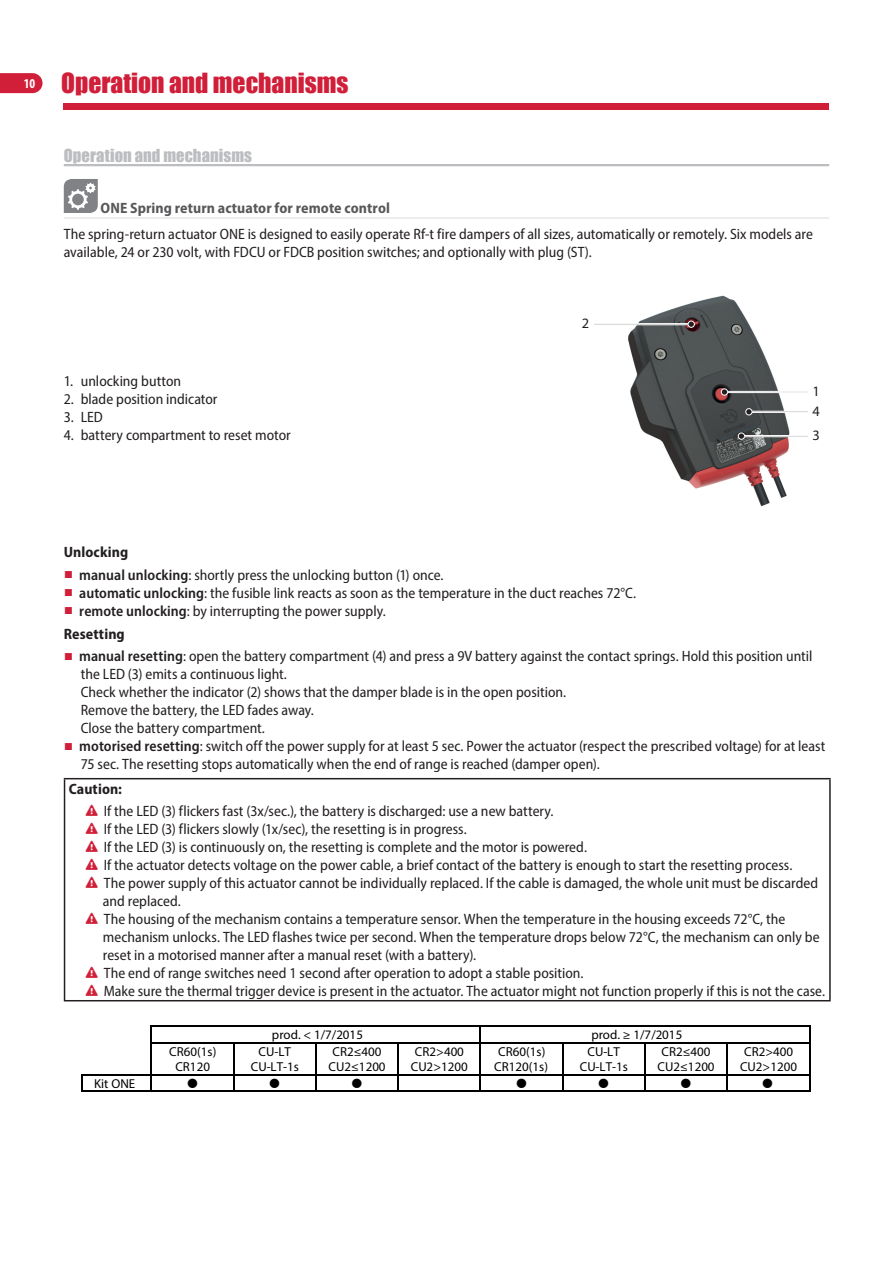
<style>
.page{position:relative;width:893px;height:1263px;background:#fff}
.page>*{position:absolute;margin:0;border:0;box-sizing:border-box;transform-origin:0 0}
.t1{font:25.5px "Impact";color:#d11e39}
.t2{font:16.5px "Impact";letter-spacing:.005em;color:#bcbdc0}
.t3{font:semi-condensed 15px/18px "Myriad Pro";color:#231f20}
.t4{font:700 semi-condensed 15px "Myriad Pro";letter-spacing:.005em;color:#57585a}
.t5{font:700 semi-condensed 15px "Myriad Pro";letter-spacing:.005em;color:#231f20}
.t6{font:14.4px "Myriad Pro";color:#231f20}
.t7{font:12.9px/15.6px "Myriad Pro";color:#000001;text-align:center}
.s1{font-weight:700}
.s2{font-family:"Lucida Sans Unicode";font-stretch:normal;font-size:12px;color:#d11e39}
.s3{font-weight:600}
</style>
<div class="page">
<div style="left:64px;top:103px;width:765px;height:6px;background:#d11e39"></div>
<svg style="left:0;top:73px;width:43px;height:20px"></svg>
<hr style="left:64px;top:164px;width:765px;height:2px;background:#bcbdc0">
<hr style="left:64px;top:217px;width:765px;height:2px;background:#e6e7e9">
<svg style="left:64px;top:179px;width:34px;height:34px"></svg>
<img style="left:594px;top:295px;width:214px;height:212px">
<svg style="left:688px;top:321px;width:6px;height:6px"></svg>
<div style="left:721px;top:389px;width:7px;height:6px;border:1px solid #fff;border-radius:3px"></div>
<div style="left:738px;top:433px;width:7px;height:6px;border:1px solid #fff;border-radius:3px"></div>
<div style="left:746px;top:408px;width:6px;height:7px;border:1px solid #fff;border-radius:3px"></div>
<hr style="left:64px;top:778px;width:767px;height:1px;background:#231f20">
<hr style="left:64px;top:779px;width:1px;height:221px;background:#231f20">
<hr style="left:829px;top:779px;width:2px;height:221px;background:#231f20">
<hr style="left:64px;top:1000px;width:767px;height:1px;background:#231f20">
<hr style="left:152px;top:1025px;width:328px;height:1px;background:#000001">
<hr style="left:481px;top:1025px;width:328px;height:1px;background:#000001">
<svg style="left:151px;top:1025px;width:1px;height:18px"></svg>
<hr style="left:152px;top:1042px;width:81px;height:1px;background:#000001">
<hr style="left:234px;top:1042px;width:81px;height:1px;background:#000001">
<hr style="left:316px;top:1042px;width:82px;height:1px;background:#000001">
<hr style="left:399px;top:1042px;width:81px;height:1px;background:#000001">
<svg style="left:480px;top:1025px;width:1px;height:18px"></svg>
<hr style="left:481px;top:1042px;width:81px;height:1px;background:#000001">
<hr style="left:563px;top:1042px;width:81px;height:1px;background:#000001">
<hr style="left:645px;top:1042px;width:81px;height:1px;background:#000001">
<hr style="left:728px;top:1042px;width:81px;height:1px;background:#000001">
<svg style="left:809px;top:1025px;width:1px;height:18px"></svg>
<hr style="left:151px;top:1043px;width:1px;height:31px;background:#000001">
<hr style="left:233px;top:1043px;width:1px;height:31px;background:#000001">
<hr style="left:315px;top:1043px;width:1px;height:31px;background:#000001">
<hr style="left:398px;top:1043px;width:1px;height:31px;background:#000001">
<hr style="left:480px;top:1043px;width:1px;height:31px;background:#000001">
<hr style="left:562px;top:1043px;width:1px;height:31px;background:#000001">
<hr style="left:644px;top:1043px;width:1px;height:31px;background:#000001">
<hr style="left:726px;top:1043px;width:2px;height:31px;background:#000001">
<hr style="left:809px;top:1043px;width:1px;height:31px;background:#000001">
<hr style="left:84px;top:1074px;width:67px;height:1px;background:#000001">
<hr style="left:152px;top:1074px;width:81px;height:1px;background:#000001">
<hr style="left:234px;top:1074px;width:81px;height:1px;background:#000001">
<hr style="left:316px;top:1074px;width:82px;height:1px;background:#000001">
<hr style="left:399px;top:1074px;width:81px;height:1px;background:#000001">
<hr style="left:481px;top:1074px;width:81px;height:1px;background:#000001">
<hr style="left:563px;top:1074px;width:81px;height:1px;background:#000001">
<hr style="left:645px;top:1074px;width:81px;height:1px;background:#000001">
<hr style="left:728px;top:1074px;width:81px;height:1px;background:#000001">
<svg style="left:82px;top:1074px;width:2px;height:18px"></svg>
<hr style="left:83px;top:1091px;width:68px;height:1px;background:#000001">
<svg style="left:151px;top:1074px;width:1px;height:18px"></svg>
<hr style="left:152px;top:1091px;width:81px;height:1px;background:#000001">
<svg style="left:233px;top:1074px;width:1px;height:18px"></svg>
<hr style="left:234px;top:1091px;width:81px;height:1px;background:#000001">
<svg style="left:315px;top:1074px;width:1px;height:18px"></svg>
<hr style="left:316px;top:1091px;width:82px;height:1px;background:#000001">
<svg style="left:398px;top:1074px;width:1px;height:18px"></svg>
<hr style="left:399px;top:1091px;width:81px;height:1px;background:#000001">
<svg style="left:480px;top:1074px;width:1px;height:18px"></svg>
<hr style="left:481px;top:1091px;width:81px;height:1px;background:#000001">
<svg style="left:562px;top:1074px;width:1px;height:18px"></svg>
<hr style="left:563px;top:1091px;width:81px;height:1px;background:#000001">
<svg style="left:644px;top:1074px;width:1px;height:18px"></svg>
<hr style="left:645px;top:1091px;width:81px;height:1px;background:#000001">
<svg style="left:726px;top:1074px;width:2px;height:18px"></svg>
<hr style="left:728px;top:1091px;width:81px;height:1px;background:#000001">
<svg style="left:809px;top:1074px;width:1px;height:18px"></svg>
<h1 class="t1" style="left:24px;top:63px;width:326px"><sup>10</sup> Operation and mechanisms</h1>
<p class="t2" style="left:64px;top:143px;width:190px">Operation and mechanisms</p>
<p class="t4" style="left:101px;top:198px;width:291px">ONE Spring return actuator for remote control</p>
<p class="t3" style="left:64px;top:225px;width:751px">The spring-return actuator ONE is designed to easily operate Rf-t fire dampers of all sizes, automatically or remotely. Six models are available, 24 or 230 volt, with FDCU or FDCB position switches; and optionally with plug (ST).</p>
<p class="t3" style="left:64px;top:372px;width:119px">1. unlocking button</p>
<p class="t3" style="left:64px;top:390px;width:155px">2. blade position indicator</p>
<p class="t3" style="left:64px;top:408px;width:41px">3. LED</p>
<p class="t3" style="left:64px;top:426px;width:228px">4. battery compartment to reset motor</p>
<p class="t6" style="left:582px;top:315px;width:9px">2</p>
<p class="t6" style="left:813px;top:382px;width:9px">1</p>
<p class="t6" style="left:813px;top:427px;width:9px">3</p>
<p class="t6" style="left:813px;top:402px;width:9px">4</p>
<p class="t3" style="left:64px;top:541px;width:381px;line-height:22.2px"><span class="s1">Unlocking<br></span><span class="s2">∎</span> <span class="s3">manual unlocking</span>: shortly press the unlocking button (1) once.</p>
<p class="t3" style="left:64px;top:583px;width:574px"><span class="s2">∎</span> <span class="s3">automatic unlocking</span>: the fusible link reacts as soon as the temperature in the duct reaches 72°C. <span class="s2">∎</span> <span class="s3">remote unlocking</span>: by interrupting the power supply.</p>
<p class="t3" style="left:64px;top:623px;width:750px;line-height:22.2px"><span class="s1">Resetting<br></span><span class="s2">∎</span> <span class="s3">manual resetting</span>: open the battery compartment (4) and press a 9V battery against the contact springs. Hold this position until</p>
<p class="t3" style="left:81px;top:665px;width:208px">the LED (3) emits a continuous light.</p>
<p class="t3" style="left:81px;top:683px;width:487px">Check whether the indicator (2) shows that the damper blade is in the open position.</p>
<p class="t3" style="left:81px;top:701px;width:235px">Remove the battery, the LED fades away.</p>
<p class="t3" style="left:81px;top:719px;width:186px">Close the battery compartment.</p>
<p class="t3" style="left:64px;top:737px;width:763px"><span class="s2">∎</span> <span class="s3">motorised resetting</span>: switch off the power supply for at least 5 sec. Power the actuator (respect the prescribed voltage) for at least</p>
<p class="t3" style="left:81px;top:755px;width:520px">75 sec. The resetting stops automatically when the end of range is reached (damper open).</p>
<p class="t5" style="left:69px;top:779px;width:55px">Caution:</p>
<p class="t3" style="left:103px;top:802px;width:724px">If the LED (3) flickers fast (3x/sec.), the battery is discharged: use a new battery.<br>If the LED (3) flickers slowly (1x/sec), the resetting is in progress.<br>If the LED (3) is continuously on, the resetting is complete and the motor is powered.<br>If the actuator detects voltage on the power cable, a brief contact of the battery is enough to start the resetting process.<br>The power supply of this actuator cannot be individually replaced. If the cable is damaged, the whole unit must be discarded and replaced.<br>The housing of the mechanism contains a temperature sensor. When the temperature in the housing exceeds 72°C, the mechanism unlocks. The LED flashes twice per second. When the temperature drops below 72°C, the mechanism can only be reset in a motorised manner after a manual reset (with a battery).<br>The end of range switches need 1 second after operation to adopt a stable position.<br>Make sure the thermal trigger device is present in the actuator. The actuator might not function properly if this is not the case.</p>
<p class="t7" style="left:272px;top:1027px;width:93px">prod. &lt; 1/7/2015</p>
<p class="t7" style="left:591px;top:1027px;width:93px">prod. ≥ 1/7/2015</p>
<p class="t7" style="left:169px;top:1043px;width:49px">CR60(1s)<br>CR120</p>
<p class="t7" style="left:251px;top:1043px;width:50px">CU-LT<br>CU-LT-1s</p>
<p class="t7" style="left:329px;top:1043px;width:58px">CR2≤400<br>CU2≤1200</p>
<p class="t7" style="left:411px;top:1043px;width:58px">CR2&gt;400<br>CU2&gt;1200</p>
<p class="t7" style="left:494px;top:1043px;width:55px;text-align:left">CR60(1s)<br>CR120(1s)</p>
<p class="t7" style="left:580px;top:1043px;width:50px">CU-LT<br>CU-LT-1s</p>
<p class="t7" style="left:658px;top:1043px;width:58px">CR2≤400<br>CU2≤1200</p>
<p class="t7" style="left:740px;top:1043px;width:58px">CR2&gt;400<br>CU2&gt;1200</p>
<p class="t7" style="left:94px;top:1075px;width:43px">Kit ONE</p>
</div>
